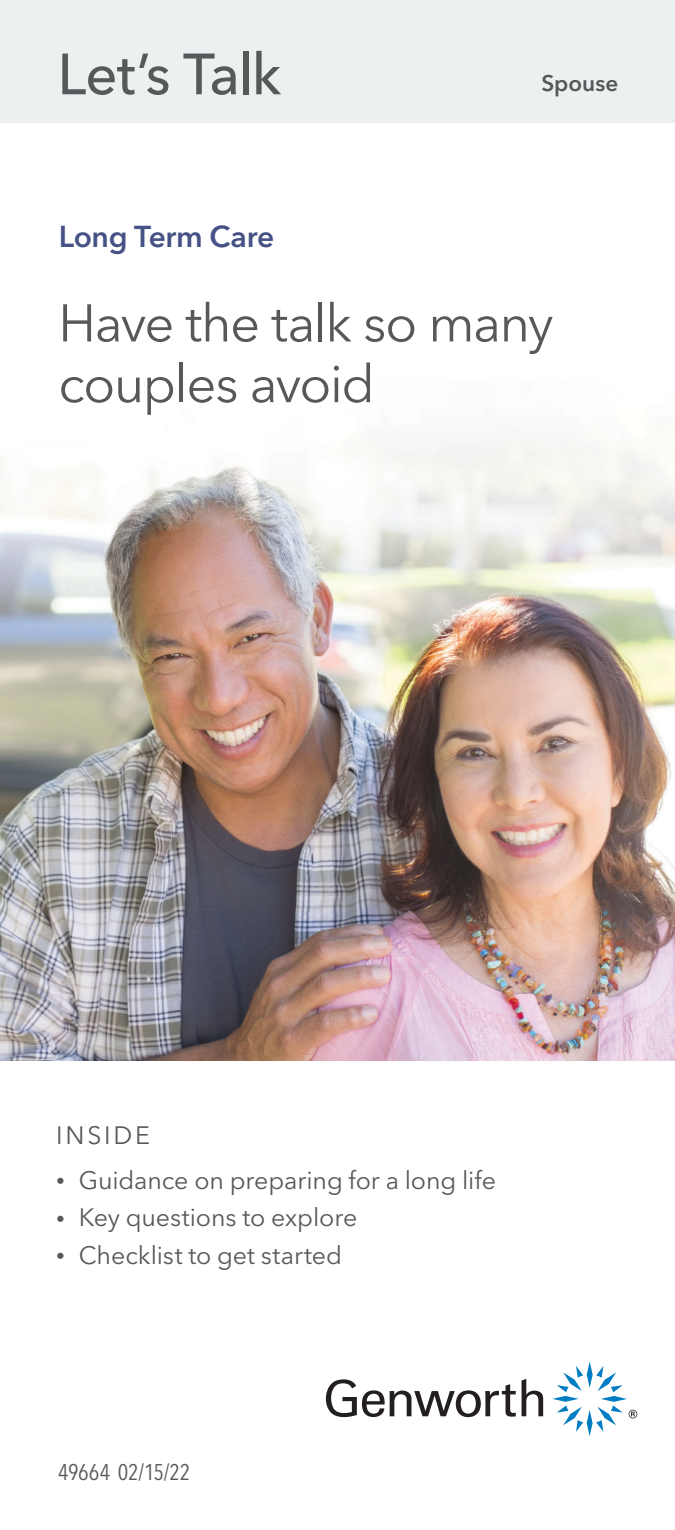
<style>
.page{position:relative;width:675px;height:1530px;background:#fff}
.page>*{position:absolute;margin:0;border:0;box-sizing:border-box;transform-origin:0 0}
.t1{font:500 57.5px "Avenir Next LT Pro";letter-spacing:-.025em;color:#57585a}
.t2{font:52.5px/60.8px "Avenir Next LT Pro";letter-spacing:-.03em;color:#57585a}
.t3{font:600 30px "Avenir Next LT Pro";letter-spacing:-.015em;color:#465285}
.t4{font:25px "Avenir Next LT Pro";letter-spacing:-.005em;color:#57585a}
.t5{font:condensed 22.5px "Avenir Next LT Pro";letter-spacing:-.015em;color:#57585a}
.t6{font:600 22.5px "Avenir Next LT Pro";color:#57585a}
.s1{font-size:17.5px}
</style>
<div class="page">
<img style="left:0;top:439px;width:675px;height:621px">
<div style="left:0;top:0;width:675px;height:123px;background:#ecf0f1"></div>
<svg style="left:522px;top:1379px;width:21px;height:37px"></svg>
<svg style="left:326px;top:1379px;width:190px;height:38px"></svg>
<svg style="left:552px;top:1362px;width:85px;height:74px"></svg>
<h1 class="t1" style="left:58px;top:40px;width:225px">Let’s Talk</h1>
<p class="t3" style="left:59px;top:218px;width:217px">Long Term Care</p>
<p class="t6" style="left:541px;top:70px;width:78px">Spouse</p>
<h2 class="t2" style="left:58px;top:293px;width:497px">Have the talk so many couples avoid</h2>
<p class="t4" style="left:56px;top:1120px;width:95px">INSIDE</p>
<p class="t4" style="left:56px;top:1165px;width:441px"><span class="s1">•</span> Guidance on preparing for a long life</p>
<p class="t4" style="left:56px;top:1202px;width:303px"><span class="s1">•</span> Key questions to explore</p>
<p class="t4" style="left:56px;top:1240px;width:287px"><span class="s1">•</span> Checklist to get started</p>
<p class="t5" style="left:58px;top:1458px;width:134px">49664 02/15/22</p>
</div>
